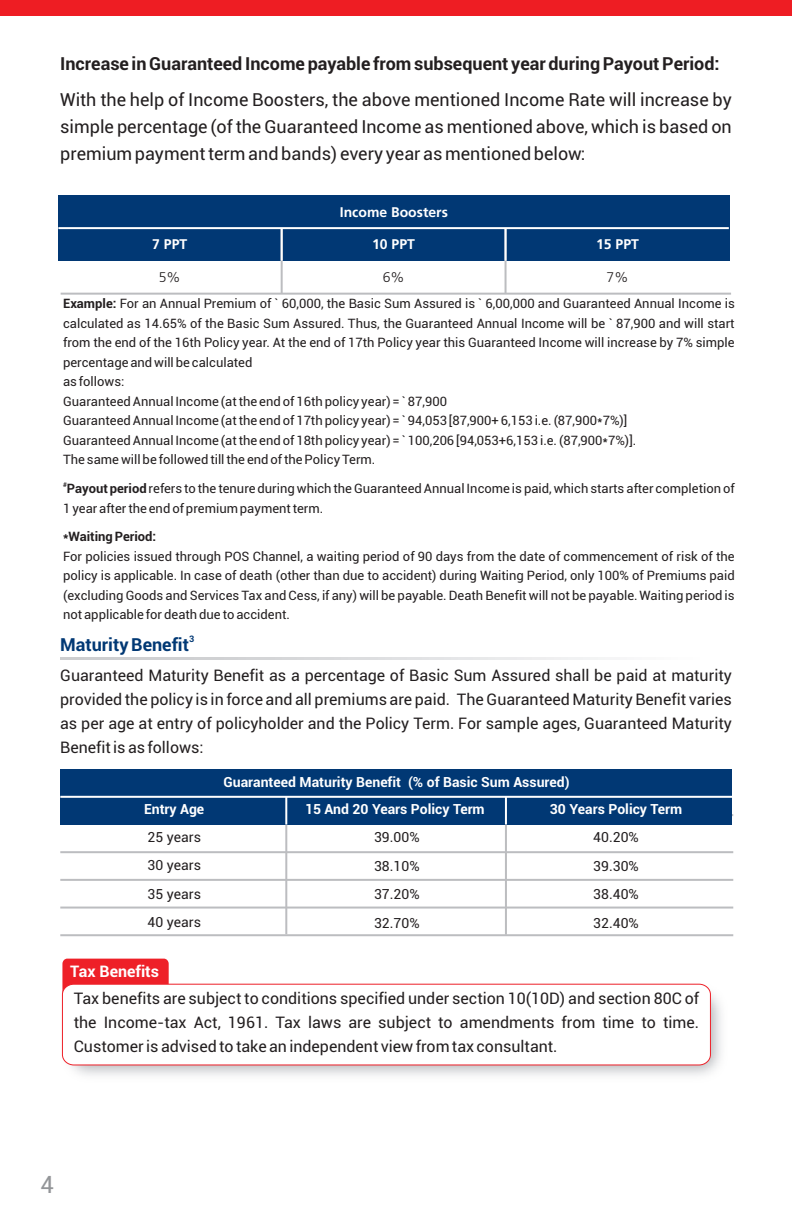
<style>
.page{position:relative;width:792px;height:1224px;background:#fff}
.page>*{position:absolute;margin:0;border:0;box-sizing:border-box;transform-origin:0 0}
.t1{font:24px "Roboto";color:#939598}
.t2{font:18px/27px "Roboto";color:#231f20;text-align:justify}
.t3{font:700 18px "Roboto";color:#231f20}
.t4{font:700 18px "Roboto";color:#013874}
.t5{font:16px/24px "Roboto";color:#231f20;text-align:justify}
.t6{font:700 16px "Roboto";color:#fff}
.t7{font:700 14px "Roboto";color:#fff}
.t8{font:14px/28.6px "Roboto";color:#231f20;text-align:justify}
.t9{font:300 14px "Frutiger 45";color:#fff}
.t10{font:300 14px "Frutiger";color:#231f20}
.t11{font:13px/19.6px "Roboto";color:#231f20}
.t12{font:700 13px "Roboto";color:#231f20}
.t13{font:700 9px "Roboto";color:#013874}
.t14{font:700 6.4px "Roboto";color:#231f20}
.s1{font-weight:700}
</style>
<div class="page">
<div style="left:0;top:0;width:792px;height:15px;background:#ee1d23"></div>
<img style="left:61px;top:983px;width:660px;height:93px">
<div style="left:62px;top:959px;width:107px;height:41px;background:#ee2028;border-radius:5px"></div>
<div style="left:62px;top:984px;width:649px;height:81px;background:#fff;border:1px solid #ee2028;border-radius:11px"></div>
<svg style="left:60px;top:658px;width:545px;height:1px"></svg>
<hr style="left:505px;top:787px;width:2px;height:148px;background:#bcbdc0">
<hr style="left:285px;top:786px;width:2px;height:148px;background:#bcbdc0">
<hr style="left:60px;top:814px;width:673px;height:2px;background:#bcbdc0">
<hr style="left:60px;top:851px;width:673px;height:2px;background:#bcbdc0">
<hr style="left:60px;top:879px;width:673px;height:2px;background:#bcbdc0">
<hr style="left:60px;top:907px;width:673px;height:2px;background:#bcbdc0">
<hr style="left:60px;top:934px;width:673px;height:2px;background:#bcbdc0">
<div style="left:60px;top:769px;width:672px;height:55px;background:#013874"></div>
<hr style="left:285px;top:797px;width:2px;height:28px;background:#fff">
<hr style="left:505px;top:797px;width:2px;height:28px;background:#fff">
<hr style="left:60px;top:796px;width:673px;height:2px;background:#fff">
<div style="left:58px;top:195px;width:671px;height:66px;background:#013874"></div>
<hr style="left:505px;top:229px;width:2px;height:64px;background:#bcbdc0">
<hr style="left:61px;top:293px;width:670px;height:2px;background:#bcbdc0">
<hr style="left:281px;top:228px;width:2px;height:65px;background:#bcbdc0">
<hr style="left:281px;top:228px;width:2px;height:33px;background:#fff">
<hr style="left:505px;top:228px;width:2px;height:33px;background:#fff">
<hr style="left:58px;top:227px;width:671px;height:2px;background:#fff">
<h2 class="t3" style="left:60px;top:57px;width:661px">Increase in Guaranteed Income payable from subsequent year during Payout Period:</h2>
<h2 class="t2" style="left:60px;top:88px;width:673px">With the help of Income Boosters, the above mentioned Income Rate will increase by simple percentage (of the Guaranteed Income as mentioned above, which is based on premium payment term and bands) every year as mentioned below:</h2>
<p class="t9" style="left:152px;top:239px;width:37px">7 PPT</p>
<p class="t10" style="left:159px;top:271px;width:23px">5%</p>
<p class="t9" style="left:340px;top:206px;width:110px">Income Boosters</p>
<p class="t9" style="left:372px;top:239px;width:44px">10 PPT</p>
<p class="t10" style="left:383px;top:271px;width:23px">6%</p>
<p class="t9" style="left:596px;top:239px;width:44px">15 PPT</p>
<p class="t10" style="left:607px;top:271px;width:23px">7%</p>
<p class="t11" style="left:63px;top:295px;width:673px"><span class="s1">Example:</span> For an Annual Premium of 60,000, the Basic Sum Assured is 6,00,000 and Guaranteed Annual Income is calculated as 14.65% of the Basic Sum Assured. Thus, the Guaranteed Annual Income will be ` 87,900 and will start from the end of the 16th Policy year. At the end of 17th Policy year this Guaranteed Income will increase by 7% simple percentage and will be calculated<br>as follows:<br>Guaranteed Annual Income (at the end of 16th policy year) = ` 87,900<br>Guaranteed Annual Income (at the end of 17th policy year) = ` 94,053 [87,900+ 6,153 i.e. (87,900*7%)]<br>Guaranteed Annual Income (at the end of 18th policy year) = ` 100,206 [94,053+6,153 i.e. (87,900*7%)].<br>The same will be followed till the end of the Policy Term.</p>
<p class="t14" style="left:63px;top:482px;width:5px">#</p>
<p class="t11" style="left:63px;top:480px;width:673px"><span class="s1">Payout period</span> refers to the tenure during which the Guaranteed Annual Income is paid, which starts after completion of<br>1 year after the end of premium payment term.</p>
<p class="t12" style="left:63px;top:532px;width:95px">*Waiting Period:</p>
<p class="t11" style="left:63px;top:548px;width:673px;text-align:justify">For policies issued through POS Channel, a waiting period of 90 days from the date of commencement of risk of the policy is applicable. In case of death (other than due to accident) during Waiting Period, only 100% of Premiums paid (excluding Goods and Services Tax and Cess, if any) will be payable. Death Benefit will not be payable. Waiting period is not applicable for death due to accident.</p>
<p class="t11" style="left:275px;top:295px;width:6px">`</p>
<p class="t11" style="left:478px;top:295px;width:6px">`</p>
<p class="t13" style="left:189px;top:635px;width:7px">3</p>
<h2 class="t4" style="left:60px;top:637px;width:130px">Maturity Benefit</h2>
<p class="t5" style="left:60px;top:665px;width:673px">Guaranteed Maturity Benefit as a percentage of Basic Sum Assured shall be paid at maturity provided the policy is in force and all premiums are paid. The Guaranteed Maturity Benefit varies as per age at entry of policyholder and the Policy Term. For sample ages, Guaranteed Maturity Benefit is as follows:</p>
<p class="t7" style="left:224px;top:776px;width:348px">Guaranteed Maturity Benefit (% of Basic Sum Assured)</p>
<p class="t9" style="left:344px;top:803px;width:55px">Benefits</p>
<p class="t7" style="left:550px;top:804px;width:134px">30 Years Policy Term</p>
<p class="t7" style="left:144px;top:804px;width:62px">Entry Age</p>
<p class="t7" style="left:305px;top:804px;width:181px">15 And 20 Years Policy Term</p>
<p class="t8" style="left:148px;top:824px;width:55px">25 years 30 years 35 years 40 years</p>
<p class="t8" style="left:374px;top:824px;width:47px">39.00% 38.10% 37.20% 32.70%</p>
<p class="t8" style="left:593px;top:824px;width:47px">40.20% 39.30% 38.40% 32.40%</p>
<p class="t6" style="left:70px;top:965px;width:90px">Tax Benefits</p>
<p class="t5" style="left:74px;top:988px;width:627px">Tax benefits are subject to conditions specified under section 10(10D) and section 80C of the Income-tax Act, 1961. Tax laws are subject to amendments from time to time.<br>Customer is advised to take an independent view from tax consultant.</p>
<h1 class="t1" style="left:41px;top:1175px;width:15px">4</h1>
</div>
